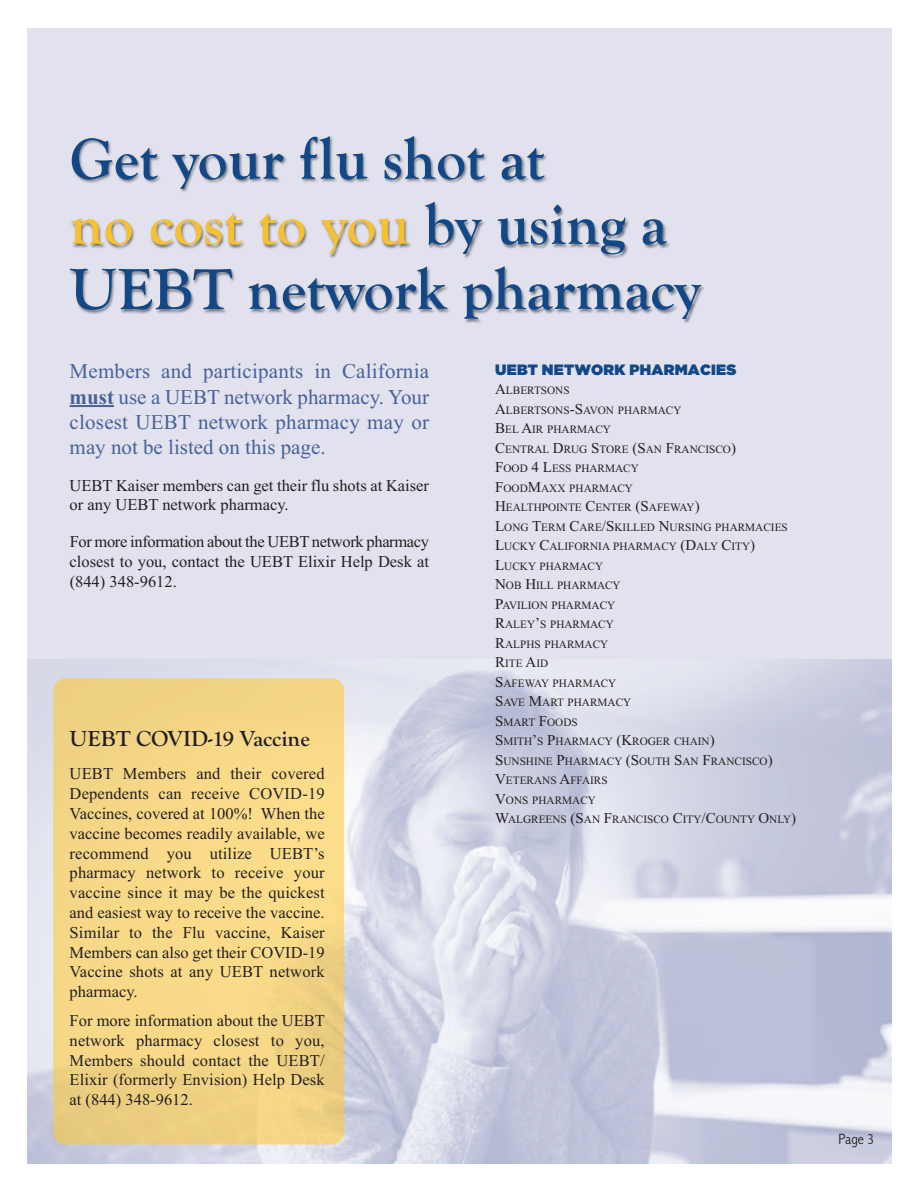
<style>
.page{position:relative;width:918px;height:1188px;background:#fff}
.page>*{position:absolute;margin:0;border:0;box-sizing:border-box;transform-origin:0 0}
.t1{font:700 60px/65.1px "Goudy Old Style T";color:#124888}
.t2{font:700 22.5px "Goudy Old Style T";color:#231f20}
.t3{font:21px/25.2px "Times New Roman";letter-spacing:.01em;color:#476199;text-align:justify}
.t4{font:16.5px/19.8px "Times New Roman";color:#231f20;text-align:justify}
.t5{font:15px "Gotham Ultra";letter-spacing:.015em;color:#124888}
.t6{font:300 condensed 15px "Abadi";color:#231f20}
.t7{font:11.25px/19.5px "Times New Roman";color:#231f20}
.s1{color:#f7c030}
.s2{font-weight:700}
.s3{font-size:15px}
</style>
<div class="page">
<div style="left:27px;top:28px;width:864px;height:1134px;background:#e1e2ed"></div>
<img style="left:27px;top:660px;width:864px;height:503px">
<hr style="left:70px;top:405px;width:44px;height:2px;background:#476199">
<img style="left:70px;top:137px;width:634px;height:186px">
<div style="left:53px;top:678px;width:291px;height:466px;background:#f6d888;border-radius:12px"></div>
<h1 class="t1" style="left:70px;top:126px;width:632px">Get your flu shot at<br><span class="s1">no cost to you</span> by using a<br>UEBT network pharmacy</h1>
<p class="t3" style="left:70px;top:359px;width:361px">Members and participants in California <span class="s2">must</span> use a UEBT network pharmacy. Your closest UEBT network pharmacy may or may not be listed on this page.</p>
<p class="t4" style="left:70px;top:475px;width:361px">UEBT Kaiser members can get their flu shots at Kaiser or any UEBT network pharmacy.</p>
<p class="t4" style="left:70px;top:531px;width:361px">For more information about the UEBT network pharmacy closest to you, contact the UEBT Elixir Help Desk at (844) 348-9612.</p>
<h2 class="t2" style="left:70px;top:725px;width:242px">UEBT COVID-19 Vaccine</h2>
<p class="t4" style="left:70px;top:764px;width:257px">UEBT Members and their covered Dependents can receive COVID-19<br>Vaccines, covered at 100%! When the vaccine becomes readily available, we recommend you utilize UEBT’s pharmacy network to receive your vaccine since it may be the quickest and easiest way to receive the vaccine.<br>Similar to the Flu vaccine, Kaiser Members can also get their COVID-19<br>Vaccine shots at any UEBT network pharmacy.</p>
<p class="t4" style="left:70px;top:1010px;width:257px">For more information about the UEBT network pharmacy closest to you, Members should contact the UEBT/ Elixir (formerly Envision) Help Desk at (844) 348-9612.</p>
<p class="t5" style="left:495px;top:361px;width:243px">UEBT NETWORK PHARMACIES</p>
<p class="t7" style="left:495px;top:381px;width:303px"><span class="s3">A</span>LBERTSONS<br><span class="s3">A</span>LBERTSONS<span class="s3">-S</span>AVON PHARMACY<br><span class="s3">B</span>EL <span class="s3">A</span>IR PHARMACY<br><span class="s3">C</span>ENTRAL <span class="s3">D</span>RUG <span class="s3">S</span>TORE <span class="s3">(S</span>AN <span class="s3">F</span>RANCISCO<span class="s3">)<br>F</span>OOD <span class="s3">4 L</span>ESS PHARMACY<br><span class="s3">F</span>OOD<span class="s3">M</span>AXX PHARMACY<br><span class="s3">H</span>EALTHPOINTE <span class="s3">C</span>ENTER <span class="s3">(S</span>AFEWAY<span class="s3">)<br>L</span>ONG <span class="s3">T</span>ERM <span class="s3">C</span>ARE<span class="s3">/S</span>KILLED <span class="s3">N</span>URSING PHARMACIES<br><span class="s3">L</span>UCKY <span class="s3">C</span>ALIFORNIA PHARMACY <span class="s3">(D</span>ALY <span class="s3">C</span>ITY<span class="s3">)<br>L</span>UCKY PHARMACY<br><span class="s3">N</span>OB <span class="s3">H</span>ILL PHARMACY<br><span class="s3">P</span>AVILION PHARMACY<br><span class="s3">R</span>ALEY<span class="s3">’</span>S PHARMACY<br><span class="s3">R</span>ALPHS PHARMACY<br><span class="s3">R</span>ITE <span class="s3">A</span>ID<br><span class="s3">S</span>AFEWAY PHARMACY<br><span class="s3">S</span>AVE <span class="s3">M</span>ART PHARMACY<br><span class="s3">S</span>MART <span class="s3">F</span>OODS<br><span class="s3">S</span>MITH<span class="s3">’</span>S <span class="s3">P</span>HARMACY <span class="s3">(K</span>ROGER CHAIN<span class="s3">)<br>S</span>UNSHINE <span class="s3">P</span>HARMACY <span class="s3">(S</span>OUTH <span class="s3">S</span>AN <span class="s3">F</span>RANCISCO<span class="s3">)<br>V</span>ETERANS <span class="s3">A</span>FFAIRS<br><span class="s3">V</span>ONS PHARMACY<br><span class="s3">W</span>ALGREENS <span class="s3">(S</span>AN <span class="s3">F</span>RANCISCO <span class="s3">C</span>ITY<span class="s3">/C</span>OUNTY <span class="s3">O</span>NLY<span class="s3">)</span></p>
<p class="t6" style="left:838px;top:1130px;width:37px">Page 3</p>
</div>
